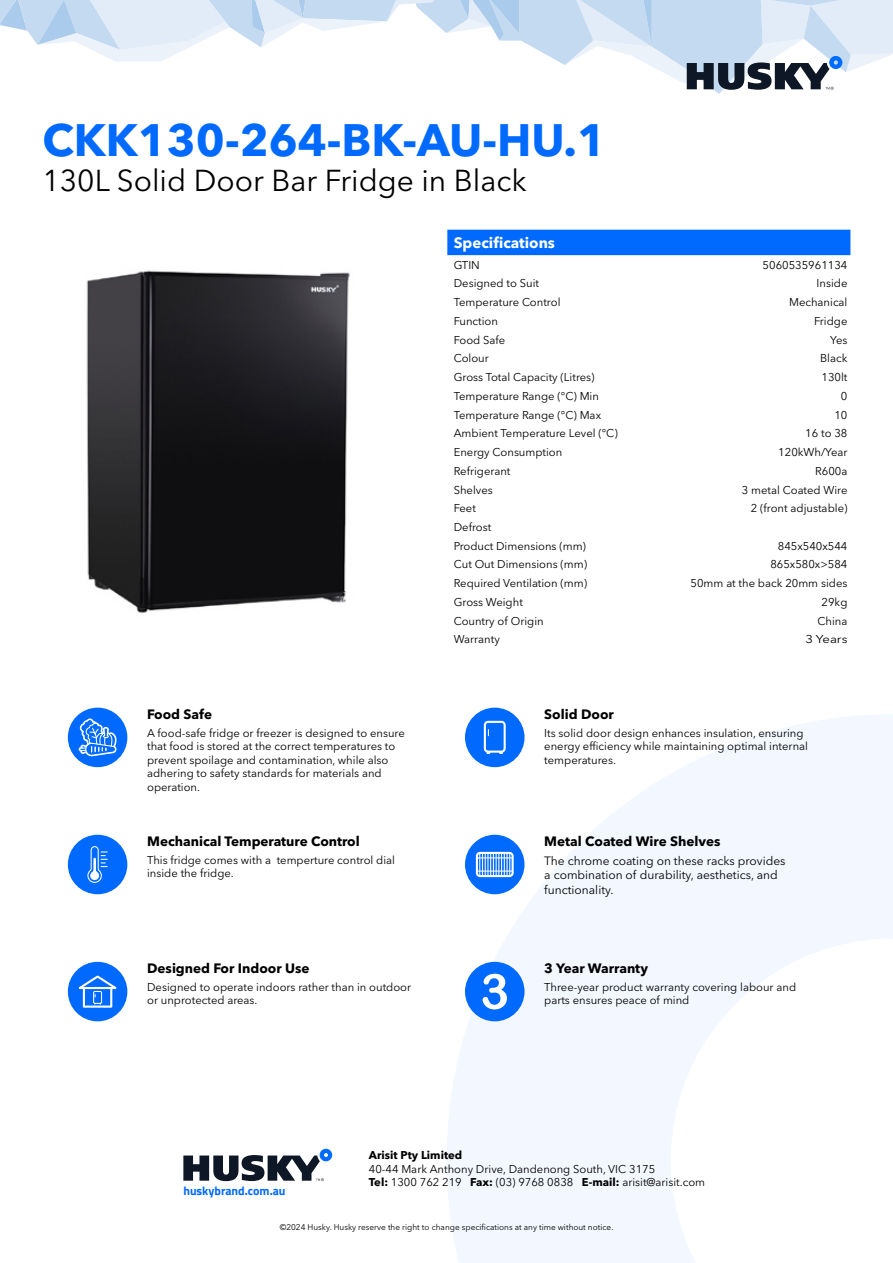
<style>
.page{position:relative;width:893px;height:1263px;background:#fff}
.page>*{position:absolute;margin:0;border:0;box-sizing:border-box;transform-origin:0 0}
.t1{font:700 45px "Avenir Next LT Pro";color:#006aff}
.t2{font:30px "Avenir Next LT Pro";color:#000}
.t3{font:700 15px "Avenir Next LT Pro";color:#fff}
.t4{font:700 13.5px "Avenir Next LT Pro";color:#000}
.t5{font:12px/14.4px "Avenir Next LT Pro";color:#000}
.t6{font:700 12px "Titillium Web";color:#006aff}
.t7{font:11.25px/13.5px "Avenir Next LT Pro";color:#000}
.t8{font:700 11.25px "Avenir Next LT Pro";color:#000}
.t9{font:11.25px "Avenir Next LT Pro";color:#000;scale:1.16 1}
.t10{font:8.25px "Avenir Next LT Pro";color:#000}
.s1{font-weight:700}
</style>
<div class="page">
<svg style="left:447px;top:714px;width:446px;height:549px;fill:#f3f7ff"></svg>
<svg style="left:0;top:0;width:893px;height:94px"></svg>
<img style="left:86px;top:270px;width:264px;height:343px">
<div style="left:447px;top:230px;width:403px;height:25px;background:#006aff"></div>
<svg style="left:183px;top:1149px;width:149px;height:32px"></svg>
<div style="left:68px;top:708px;width:59px;height:59px;background:#006aff;border-radius:50%"></div>
<svg style="left:79px;top:718px;width:38px;height:38px"></svg>
<div style="left:465px;top:708px;width:59px;height:59px;background:#006aff;border-radius:50%"></div>
<div style="left:484px;top:721px;width:22px;height:32px;border:2px solid #fff;border-radius:3px"></div>
<svg style="left:486px;top:751px;width:4px;height:3px"></svg>
<svg style="left:499px;top:751px;width:4px;height:3px"></svg>
<div style="left:465px;top:835px;width:59px;height:59px;background:#006aff;border-radius:50%"></div>
<div style="left:476px;top:852px;width:38px;height:25px;border:2px solid #fff;border-radius:3px"></div>
<svg style="left:479px;top:853px;width:31px;height:23px"></svg>
<hr style="left:477px;top:857px;width:36px;height:1px;background:#fff">
<hr style="left:477px;top:870px;width:36px;height:1px;background:#fff">
<div style="left:68px;top:835px;width:59px;height:59px;background:#006aff;border-radius:50%"></div>
<svg style="left:87px;top:846px;width:20px;height:37px"></svg>
<div style="left:68px;top:962px;width:59px;height:59px;background:#006aff;border-radius:50%"></div>
<svg style="left:73px;top:974px;width:50px;height:35px"></svg>
<hr style="left:84px;top:987px;width:27px;height:2px;background:#fff">
<div style="left:465px;top:962px;width:59px;height:59px;background:#006aff;border-radius:50%"></div>
<svg style="left:483px;top:974px;width:24px;height:35px"></svg>
<h1 class="t1" style="left:43px;top:113px;width:565px">CKK130-264-BK-AU-HU.1</h1>
<h2 class="t2" style="left:43px;top:163px;width:486px">130L Solid Door Bar Fridge in Black</h2>
<h3 class="t3" style="left:454px;top:234px;width:103px">Specifications</h3>
<p class="t7" style="left:454px;top:258px;width:28px">GTIN</p>
<p class="t7" style="left:763px;top:258px;width:86px">5060535961134</p>
<p class="t7" style="left:454px;top:277px;width:87px">Designed to Suit</p>
<p class="t7" style="left:817px;top:277px;width:32px">Inside</p>
<p class="t7" style="left:454px;top:295px;width:108px">Temperature Control</p>
<p class="t7" style="left:789px;top:295px;width:60px">Mechanical</p>
<p class="t7" style="left:454px;top:314px;width:46px">Function</p>
<p class="t7" style="left:814px;top:314px;width:35px">Fridge</p>
<p class="t7" style="left:454px;top:333px;width:53px">Food Safe</p>
<p class="t7" style="left:830px;top:333px;width:19px">Yes</p>
<p class="t7" style="left:454px;top:352px;width:37px">Colour</p>
<p class="t7" style="left:820px;top:352px;width:29px">Black</p>
<p class="t7" style="left:454px;top:370px;width:142px">Gross Total Capacity (Litres)</p>
<p class="t7" style="left:821px;top:370px;width:27px">130lt</p>
<p class="t7" style="left:454px;top:389px;width:147px">Temperature Range (°C) Min</p>
<p class="t7" style="left:841px;top:389px;width:8px">0</p>
<p class="t7" style="left:454px;top:408px;width:149px">Temperature Range (°C) Max</p>
<p class="t7" style="left:834px;top:408px;width:15px">10</p>
<p class="t7" style="left:454px;top:427px;width:166px">Ambient Temperature Level (°C)</p>
<p class="t7" style="left:805px;top:427px;width:44px">16 to 38</p>
<p class="t7" style="left:454px;top:445px;width:110px">Energy Consumption</p>
<p class="t7" style="left:778px;top:445px;width:71px">120kWh/Year</p>
<p class="t7" style="left:454px;top:464px;width:58px">Refrigerant</p>
<p class="t7" style="left:815px;top:464px;width:34px">R600a</p>
<p class="t7" style="left:454px;top:483px;width:41px">Shelves</p>
<p class="t7" style="left:742px;top:483px;width:107px">3 metal Coated Wire</p>
<p class="t7" style="left:454px;top:502px;width:24px">Feet</p>
<p class="t7" style="left:751px;top:502px;width:98px">2 (front adjustable)</p>
<p class="t7" style="left:454px;top:518px;width:134px;line-height:18.8px">Defrost<br>Product Dimensions (mm)</p>
<p class="t7" style="left:778px;top:539px;width:71px">845x540x544</p>
<p class="t4" style="left:147px;top:706px;width:67px">Food Safe</p>
<p class="t7" style="left:147px;top:726px;width:259px">A food-safe fridge or freezer is designed to ensure that food is stored at the correct temperatures to prevent spoilage and contamination, while also adhering to safety standards for materials and operation.</p>
<p class="t4" style="left:147px;top:833px;width:214px">Mechanical Temperature Control</p>
<p class="t7" style="left:147px;top:853px;width:249px">This fridge comes with a temperture control dial inside the fridge.</p>
<p class="t4" style="left:147px;top:960px;width:164px">Designed For Indoor Use</p>
<p class="t7" style="left:147px;top:980px;width:266px">Designed to operate indoors rather than in outdoor or unprotected areas.</p>
<p class="t7" style="left:454px;top:558px;width:135px">Cut Out Dimensions (mm)</p>
<p class="t7" style="left:770px;top:558px;width:79px">865x580x&gt;584</p>
<p class="t7" style="left:454px;top:576px;width:135px">Required Ventilation (mm)</p>
<p class="t7" style="left:691px;top:576px;width:158px">50mm at the back 20mm sides</p>
<p class="t7" style="left:454px;top:595px;width:71px">Gross Weight</p>
<p class="t7" style="left:822px;top:595px;width:27px">29kg</p>
<p class="t7" style="left:454px;top:614px;width:91px">Country of Origin</p>
<p class="t7" style="left:817px;top:614px;width:32px">China</p>
<p class="t7" style="left:454px;top:633px;width:48px">Warranty</p>
<p class="t9" style="left:805px;top:633px;width:38px">3 Years</p>
<p class="t4" style="left:544px;top:706px;width:71px">Solid Door</p>
<p class="t7" style="left:544px;top:726px;width:265px">Its solid door design enhances insulation, ensuring energy efficiency while maintaining optimal internal temperatures.</p>
<p class="t4" style="left:544px;top:833px;width:178px">Metal Coated Wire Shelves</p>
<p class="t5" style="left:544px;top:853px;width:243px">The chrome coating on these racks provides a combination of durability, aesthetics, and functionality.</p>
<p class="t4" style="left:544px;top:960px;width:105px">3 Year Warranty</p>
<p class="t7" style="left:544px;top:980px;width:253px">Three-year product warranty covering labour and parts ensures peace of mind</p>
<p class="t6" style="left:183px;top:1182px;width:104px">huskybrand.com.au</p>
<p class="t8" style="left:369px;top:1148px;width:95px">Arisit Pty Limited</p>
<p class="t7" style="left:369px;top:1162px;width:338px">40-44 Mark Anthony Drive, Dandenong South, VIC 3175<br><span class="s1">Tel:</span> 1300 762 219 <span class="s1">Fax:</span> (03) 9768 0838 <span class="s1">E-mail:</span> arisit@arisit.com</p>
<p class="t10" style="left:280px;top:1222px;width:335px">©2024 Husky. Husky reserve the right to change specifications at any time without notice.</p>
</div>
